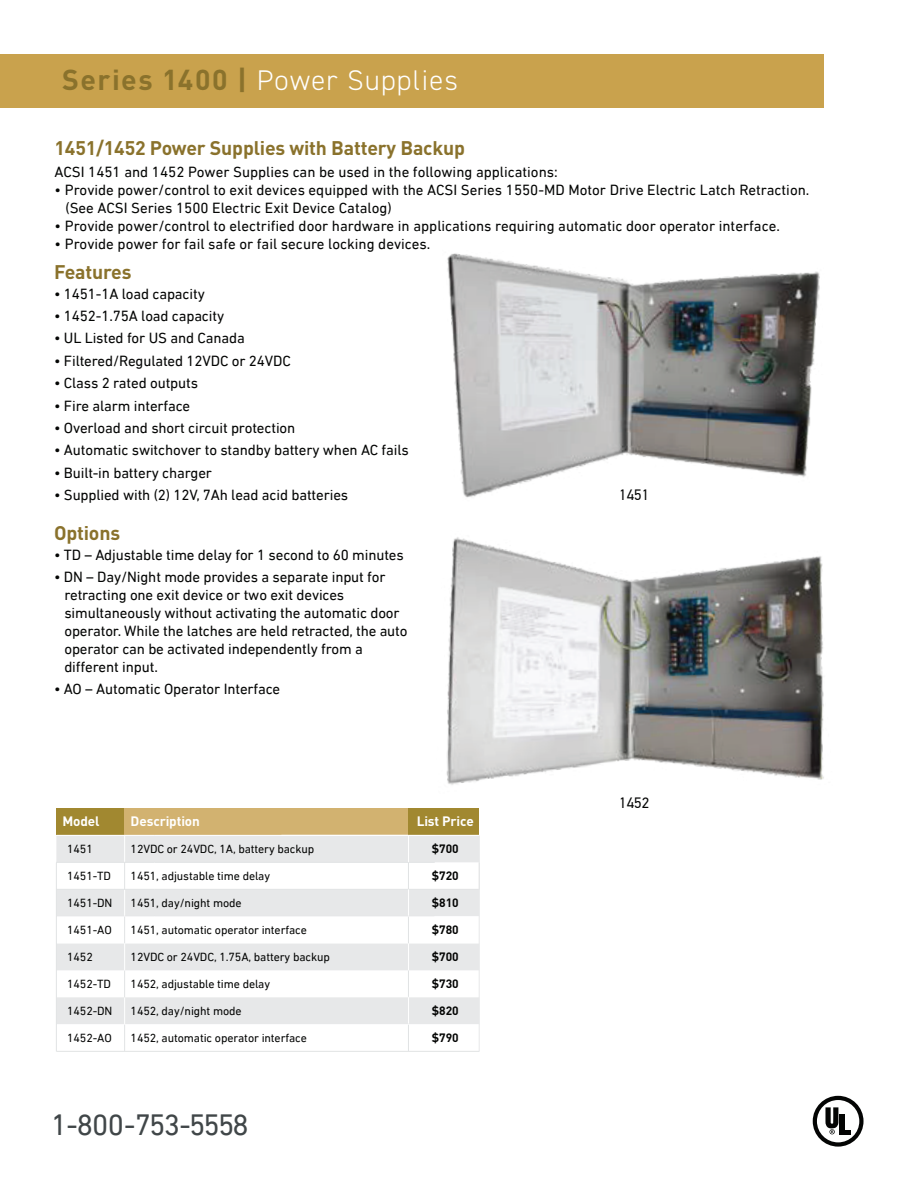
<style>
.page{position:relative;width:918px;height:1188px;background:#fff}
.page>*{position:absolute;margin:0;border:0;box-sizing:border-box;transform-origin:0 0}
.t1{font:30px "DIN Next LT Pro";letter-spacing:-.06em;color:#404648}
.t2{font:300 28.5px "DIN2014";letter-spacing:.045em;color:#fff}
.t3{font:700 19.5px "DIN Pro";letter-spacing:-.01em;color:#8a722c}
.t4{font:15px/18px "DIN Next LT Pro";letter-spacing:-.01em;color:#040504}
.t5{font:15px "PF Din Text Pro";color:#040504}
.t6{font:700 13.5px "DIN Pro";letter-spacing:-.01em;color:#fff}
.t7{font:12px "DIN Next LT Pro";letter-spacing:-.01em;color:#040504}
.t8{font:700 12px "DIN Pro";letter-spacing:-.01em;color:#040504}
.s1{font-family:"DIN Pro";font-weight:700;color:#8a722c}
</style>
<div class="page">
<div style="left:49px;top:54px;width:775px;height:54px;background:#c9a24d"></div>
<div style="left:0;top:54px;width:55px;height:54px;background:#c9a24d"></div>
<div style="left:56px;top:808px;width:69px;height:27px;background:#a18830"></div>
<div style="left:125px;top:808px;width:309px;height:27px;background:#d2b270"></div>
<div style="left:409px;top:808px;width:70px;height:27px;background:#a18830"></div>
<svg style="left:56px;top:836px;width:424px;height:215px"></svg>
<hr style="left:56px;top:1051px;width:423px;height:1px;background:#e1e3e4">
<img style="left:447px;top:253px;width:373px;height:245px">
<img style="left:446px;top:537px;width:378px;height:248px">
<div style="left:840px;top:1115px;width:5px;height:20px;background:#040504"></div>
<div style="left:840px;top:1130px;width:10px;height:5px;background:#040504"></div>
<div style="left:813px;top:1096px;width:51px;height:51px;border:4px solid #040504;border-radius:50%"></div>
<svg style="left:825px;top:1107px;width:13px;height:27px"></svg>
<h2 class="t2" style="left:62px;top:63px;width:397px"><span class="s1">Series 1400 |</span> Power Supplies</h2>
<h3 class="t3" style="left:55px;top:134px;width:412px">1451/1452 Power Supplies with Battery Backup</h3>
<p class="t4" style="left:55px;top:163px;width:505px">ACSI 1451 and 1452 Power Supplies can be used in the following applications:</p>
<p class="t4" style="left:65px;top:181px;width:746px;text-indent:-11px">• Provide power/control to exit devices equipped with the ACSI Series 1550-MD Motor Drive Electric Latch Retraction. (See ACSI Series 1500 Electric Exit Device Catalog)</p>
<p class="t4" style="left:55px;top:217px;width:727px">• Provide power/control to electrified door hardware in applications requiring automatic door operator interface.</p>
<p class="t4" style="left:55px;top:235px;width:377px">• Provide power for fail safe or fail secure locking devices.</p>
<h3 class="t3" style="left:54px;top:259px;width:79px">Features</h3>
<p class="t4" style="left:54px;top:285px;width:152px">• 1451-1A load capacity</p>
<p class="t4" style="left:54px;top:307px;width:172px">• 1452-1.75A load capacity</p>
<p class="t4" style="left:54px;top:329px;width:192px">• UL Listed for US and Canada</p>
<p class="t4" style="left:54px;top:352px;width:238px">• Filtered/Regulated 12VDC or 24VDC</p>
<p class="t4" style="left:54px;top:374px;width:146px">• Class 2 rated outputs</p>
<p class="t4" style="left:54px;top:396px;width:138px">• Fire alarm interface</p>
<p class="t4" style="left:54px;top:419px;width:243px">• Overload and short circuit protection</p>
<p class="t4" style="left:54px;top:441px;width:356px">• Automatic switchover to standby battery when AC fails</p>
<p class="t4" style="left:54px;top:463px;width:160px">• Built-in battery charger</p>
<p class="t4" style="left:54px;top:486px;width:296px">• Supplied with (2) 12V, 7Ah lead acid batteries</p>
<h3 class="t3" style="left:54px;top:520px;width:68px">Options</h3>
<p class="t4" style="left:54px;top:545px;width:351px">• TD – Adjustable time delay for 1 second to 60 minutes</p>
<p class="t4" style="left:64px;top:568px;width:345px;text-indent:-10px">• DN – Day/Night mode provides a separate input for retracting one exit device or two exit devices simultaneously without activating the automatic door operator. While the latches are held retracted, the auto operator can be activated independently from a different input.</p>
<p class="t4" style="left:54px;top:680px;width:228px">• AO – Automatic Operator Interface</p>
<p class="t6" style="left:62px;top:812px;width:39px">Model</p>
<p class="t6" style="left:131px;top:812px;width:71px">Description</p>
<p class="t7" style="left:67px;top:842px;width:27px">1451</p>
<p class="t7" style="left:131px;top:842px;width:185px">12VDC or 24VDC, 1A, battery backup</p>
<p class="t7" style="left:131px;top:869px;width:141px">1451, adjustable time delay</p>
<p class="t7" style="left:131px;top:896px;width:112px">1451, day/night mode</p>
<p class="t7" style="left:67px;top:869px;width:45px">1451-TD</p>
<p class="t7" style="left:67px;top:896px;width:47px">1451-DN</p>
<p class="t6" style="left:417px;top:812px;width:59px">List Price</p>
<p class="t8" style="left:432px;top:841px;width:28px">$700</p>
<p class="t8" style="left:432px;top:868px;width:28px">$720</p>
<p class="t8" style="left:432px;top:895px;width:28px">$810</p>
<p class="t7" style="left:67px;top:923px;width:46px">1451-AO</p>
<p class="t7" style="left:131px;top:923px;width:178px">1451, automatic operator interface</p>
<p class="t8" style="left:432px;top:922px;width:28px">$780</p>
<p class="t7" style="left:67px;top:950px;width:27px">1452</p>
<p class="t7" style="left:131px;top:950px;width:201px">12VDC or 24VDC, 1.75A, battery backup</p>
<p class="t8" style="left:432px;top:949px;width:28px">$700</p>
<p class="t7" style="left:67px;top:977px;width:45px">1452-TD</p>
<p class="t7" style="left:67px;top:1004px;width:47px">1452-DN</p>
<p class="t7" style="left:131px;top:977px;width:141px">1452, adjustable time delay</p>
<p class="t7" style="left:131px;top:1004px;width:112px">1452, day/night mode</p>
<p class="t8" style="left:432px;top:976px;width:28px">$730</p>
<p class="t8" style="left:432px;top:1003px;width:28px">$820</p>
<p class="t7" style="left:67px;top:1031px;width:46px">1452-AO</p>
<p class="t7" style="left:131px;top:1031px;width:178px">1452, automatic operator interface</p>
<p class="t8" style="left:432px;top:1030px;width:28px">$790</p>
<h1 class="t1" style="left:51px;top:1107px;width:199px">1-800-753-5558</h1>
<p class="t5" style="left:619px;top:486px;width:31px">1451</p>
<p class="t5" style="left:619px;top:794px;width:31px">1452</p>
</div>
